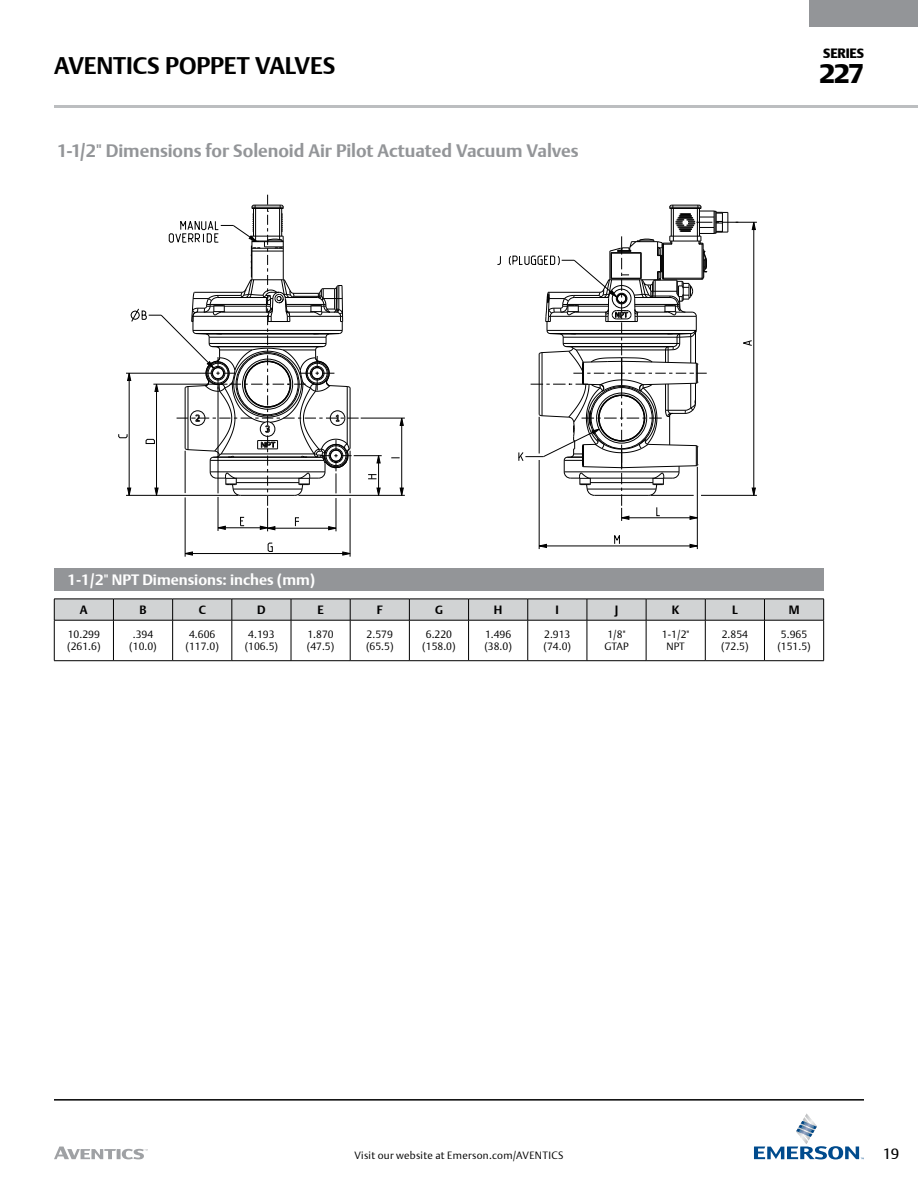
<style>
.page{position:relative;width:918px;height:1188px;background:#fff}
.page>*{position:absolute;margin:0;border:0;box-sizing:border-box;transform-origin:0 0}
.t1{font:900 27px "DTL Argo T";color:#000}
.t2{font:700 24px "DTL Argo T";color:#000}
.t3{font:700 18px "DTL Argo T";letter-spacing:-.005em;color:#939598}
.t4{font:700 15px "DTL Argo T";color:#fff}
.t5{font:15px "DTL Argo T";color:#000}
.t6{font:900 13.5px "DTL Argo T";letter-spacing:-.01em;color:#000}
.t7{font:700 12px "DTL Argo T";color:#000}
.t8{font:300 10.5px/12.6px "DTL Argo T";color:#000}
.t9{font:300 10.5px "DTL Argo T";letter-spacing:.03em;color:#000}
</style>
<div class="page">
<hr style="left:54px;top:1099px;width:810px;height:2px;background:#000">
<svg style="left:754px;top:1113px;width:110px;height:46px"></svg>
<div style="left:809px;top:0;width:109px;height:27px;background:#939598"></div>
<hr style="left:54px;top:105px;width:864px;height:3px;background:#bcbec0">
<svg style="left:54px;top:1147px;width:94px;height:12px"></svg>
<svg style="left:497px;top:256px;width:4px;height:9px"></svg>
<svg style="left:399px;top:487px;width:5px;height:8px"></svg>
<svg style="left:399px;top:417px;width:5px;height:9px"></svg>
<svg style="left:268px;top:543px;width:5px;height:9px"></svg>
<svg style="left:184px;top:551px;width:9px;height:5px"></svg>
<svg style="left:342px;top:551px;width:8px;height:5px"></svg>
<svg style="left:614px;top:535px;width:6px;height:9px"></svg>
<svg style="left:538px;top:544px;width:9px;height:4px"></svg>
<svg style="left:689px;top:544px;width:8px;height:4px"></svg>
<hr style="left:185px;top:553px;width:165px;height:1px;background:#000">
<hr style="left:299px;top:495px;width:106px;height:1px;background:#000">
<hr style="left:185px;top:497px;width:1px;height:59px;background:#000">
<hr style="left:361px;top:418px;width:44px;height:1px;background:#000">
<hr style="left:350px;top:498px;width:1px;height:58px;background:#000">
<hr style="left:401px;top:418px;width:1px;height:77px;background:#000">
<hr style="left:539px;top:546px;width:158px;height:1px;background:#000">
<hr style="left:539px;top:460px;width:1px;height:89px;background:#000">
<hr style="left:697px;top:467px;width:1px;height:82px;background:#000">
<svg style="left:118px;top:195px;width:264px;height:336px"></svg>
<svg style="left:509px;top:204px;width:248px;height:317px"></svg>
<div style="left:54px;top:569px;width:769px;height:22px;background:#939598"></div>
<svg style="left:54px;top:599px;width:770px;height:21px;background:#c6c8c9"></svg>
<hr style="left:54px;top:620px;width:59px;height:1px;background:#000">
<hr style="left:54px;top:620px;width:1px;height:41px;background:#000">
<hr style="left:54px;top:660px;width:59px;height:1px;background:#000">
<hr style="left:113px;top:620px;width:60px;height:1px;background:#000">
<hr style="left:113px;top:620px;width:1px;height:41px;background:#000">
<hr style="left:113px;top:660px;width:60px;height:1px;background:#000">
<hr style="left:173px;top:620px;width:59px;height:1px;background:#000">
<hr style="left:172px;top:620px;width:1px;height:41px;background:#000">
<hr style="left:173px;top:660px;width:59px;height:1px;background:#000">
<hr style="left:232px;top:620px;width:59px;height:1px;background:#000">
<hr style="left:232px;top:620px;width:1px;height:41px;background:#000">
<hr style="left:232px;top:660px;width:59px;height:1px;background:#000">
<hr style="left:291px;top:620px;width:59px;height:1px;background:#000">
<hr style="left:291px;top:620px;width:1px;height:41px;background:#000">
<hr style="left:291px;top:660px;width:59px;height:1px;background:#000">
<hr style="left:350px;top:620px;width:59px;height:1px;background:#000">
<hr style="left:350px;top:620px;width:1px;height:41px;background:#000">
<hr style="left:350px;top:660px;width:59px;height:1px;background:#000">
<hr style="left:409px;top:620px;width:60px;height:1px;background:#000">
<hr style="left:409px;top:620px;width:1px;height:41px;background:#000">
<hr style="left:409px;top:660px;width:60px;height:1px;background:#000">
<hr style="left:469px;top:620px;width:59px;height:1px;background:#000">
<hr style="left:468px;top:620px;width:1px;height:41px;background:#000">
<hr style="left:469px;top:660px;width:59px;height:1px;background:#000">
<hr style="left:528px;top:620px;width:59px;height:1px;background:#000">
<hr style="left:527px;top:620px;width:1px;height:41px;background:#000">
<hr style="left:528px;top:660px;width:59px;height:1px;background:#000">
<hr style="left:587px;top:620px;width:59px;height:1px;background:#000">
<hr style="left:587px;top:620px;width:1px;height:41px;background:#000">
<hr style="left:587px;top:660px;width:59px;height:1px;background:#000">
<hr style="left:646px;top:620px;width:59px;height:1px;background:#000">
<hr style="left:646px;top:620px;width:1px;height:41px;background:#000">
<hr style="left:646px;top:660px;width:59px;height:1px;background:#000">
<hr style="left:705px;top:620px;width:59px;height:1px;background:#000">
<hr style="left:705px;top:620px;width:1px;height:41px;background:#000">
<hr style="left:705px;top:660px;width:59px;height:1px;background:#000">
<hr style="left:764px;top:620px;width:60px;height:1px;background:#000">
<hr style="left:764px;top:620px;width:1px;height:41px;background:#000">
<hr style="left:764px;top:660px;width:60px;height:1px;background:#000">
<hr style="left:823px;top:620px;width:1px;height:41px;background:#000">
<h2 class="t2" style="left:54px;top:52px;width:283px">AVENTICS POPPET VALVES</h2>
<h3 class="t3" style="left:57px;top:140px;width:523px">1-1/2" Dimensions for Solenoid Air Pilot Actuated Vacuum Valves</h3>
<p class="t6" style="left:823px;top:45px;width:42px">SERIES</p>
<h1 class="t1" style="left:819px;top:58px;width:46px">227</h1>
<h3 class="t4" style="left:68px;top:571px;width:249px">1-1/2" NPT Dimensions: inches (mm)</h3>
<p class="t7" style="left:80px;top:603px;width:9px">A</p>
<p class="t7" style="left:140px;top:603px;width:9px">B</p>
<p class="t7" style="left:199px;top:603px;width:9px">C</p>
<p class="t7" style="left:257px;top:603px;width:10px">D</p>
<p class="t7" style="left:317px;top:603px;width:8px">E</p>
<p class="t7" style="left:377px;top:603px;width:7px">F</p>
<p class="t7" style="left:435px;top:603px;width:9px">G</p>
<p class="t7" style="left:494px;top:603px;width:10px">H</p>
<p class="t7" style="left:556px;top:603px;width:5px">I</p>
<p class="t7" style="left:615px;top:603px;width:5px">J</p>
<p class="t7" style="left:672px;top:603px;width:9px">K</p>
<p class="t7" style="left:732px;top:603px;width:7px">L</p>
<p class="t7" style="left:789px;top:603px;width:12px">M</p>
<p class="t8" style="left:67px;top:628px;width:35px">10.299 (261.6)</p>
<p class="t8" style="left:129px;top:628px;width:29px;text-align:center">.394 (10.0)</p>
<p class="t8" style="left:186px;top:628px;width:35px;text-align:center">4.606 (117.0)</p>
<p class="t8" style="left:245px;top:628px;width:35px;text-align:center">4.193 (106.5)</p>
<p class="t8" style="left:307px;top:628px;width:29px">1.870 (47.5)</p>
<p class="t8" style="left:366px;top:628px;width:29px">2.579 (65.5)</p>
<p class="t8" style="left:422px;top:628px;width:35px;text-align:center">6.220 (158.0)</p>
<p class="t8" style="left:484px;top:628px;width:29px">1.496 (38.0)</p>
<p class="t8" style="left:544px;top:628px;width:29px">2.913 (74.0)</p>
<p class="t8" style="left:604px;top:628px;width:26px">1/8"<br>GTAP</p>
<p class="t8" style="left:662px;top:628px;width:29px;text-align:center">1-1/2"<br>NPT</p>
<p class="t8" style="left:721px;top:628px;width:29px">2.854 (72.5)</p>
<p class="t8" style="left:777px;top:628px;width:35px;text-align:center">5.965 (151.5)</p>
<p class="t9" style="left:354px;top:1150px;width:211px">Visit our website at Emerson.com/AVENTICS</p>
<h3 class="t5" style="left:883px;top:1145px;width:18px">19</h3>
</div>
